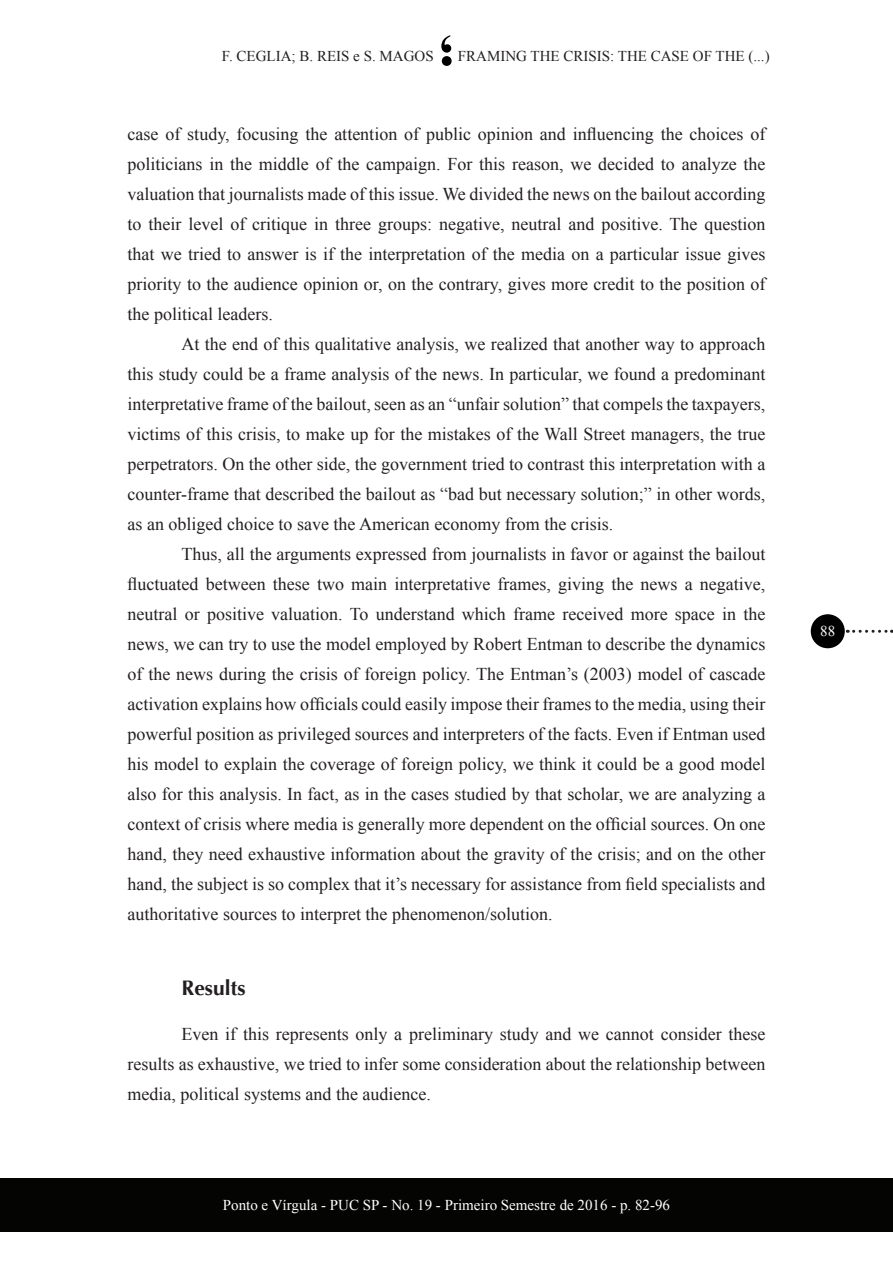
<style>
.page{position:relative;width:893px;height:1263px;background:#fff}
.page>*{position:absolute;margin:0;border:0;box-sizing:border-box;transform-origin:0 0}
.t1{font:700 21px "Optima";color:#231f20}
.t2{font:18px/30px "Times New Roman";color:#231f20;text-align:justify}
.t3{font:15px "Times New Roman";color:#fff}
.t4{font:15px "Times New Roman";color:#231f20}
</style>
<div class="page">
<svg style="left:441px;top:35px;width:11px;height:31px"></svg>
<div style="left:0;top:1178px;width:893px;height:54px;background:#040503"></div>
<div style="left:811px;top:614px;width:34px;height:34px;background:#000;border-radius:50%"></div>
<svg style="left:854px;top:630px;width:38px;height:3px"></svg>
<p class="t4" style="left:222px;top:46px;width:213px">F. CEGLIA; B. REIS e S. MAGOS</p>
<p class="t4" style="left:458px;top:46px;width:313px">FRAMING THE CRISIS: THE CASE OF THE (...)</p>
<p class="t2" style="left:128px;top:119px;width:639px">case of study, focusing the attention of public opinion and influencing the choices of politicians in the middle of the campaign. For this reason, we decided to analyze the valuation that journalists made of this issue. We divided the news on the bailout according to their level of critique in three groups: negative, neutral and positive. The question that we tried to answer is if the interpretation of the media on a particular issue gives priority to the audience opinion or, on the contrary, gives more credit to the position of the political leaders.</p>
<p class="t2" style="left:128px;top:329px;width:639px;text-indent:54px">At the end of this qualitative analysis, we realized that another way to approach this study could be a frame analysis of the news. In particular, we found a predominant interpretative frame of the bailout, seen as an “unfair solution” that compels the taxpayers, victims of this crisis, to make up for the mistakes of the Wall Street managers, the true perpetrators. On the other side, the government tried to contrast this interpretation with a counter-frame that described the bailout as “bad but necessary solution;” in other words, as an obliged choice to save the American economy from the crisis.</p>
<p class="t2" style="left:128px;top:539px;width:639px;text-indent:54px">Thus, all the arguments expressed from journalists in favor or against the bailout fluctuated between these two main interpretative frames, giving the news a negative, neutral or positive valuation. To understand which frame received more space in the news, we can try to use the model employed by Robert Entman to describe the dynamics of the news during the crisis of foreign policy. The Entman’s (2003) model of cascade activation explains how officials could easily impose their frames to the media, using their powerful position as privileged sources and interpreters of the facts. Even if Entman used his model to explain the coverage of foreign policy, we think it could be a good model also for this analysis. In fact, as in the cases studied by that scholar, we are analyzing a context of crisis where media is generally more dependent on the official sources. On one hand, they need exhaustive information about the gravity of the crisis; and on the other hand, the subject is so complex that it’s necessary for assistance from field specialists and authoritative sources to interpret the phenomenon/solution.</p>
<p class="t1" style="left:182px;top:976px;width:66px">Results</p>
<p class="t2" style="left:128px;top:1019px;width:639px;text-indent:54px">Even if this represents only a preliminary study and we cannot consider these results as exhaustive, we tried to infer some consideration about the relationship between media, political systems and the audience.</p>
<p class="t3" style="left:223px;top:1195px;width:449px">Ponto e Vírgula - PUC SP - No. 19 - Primeiro Semestre de 2016 - p. 82-96</p>
<p class="t3" style="left:820px;top:621px;width:16px">88</p>
</div>
